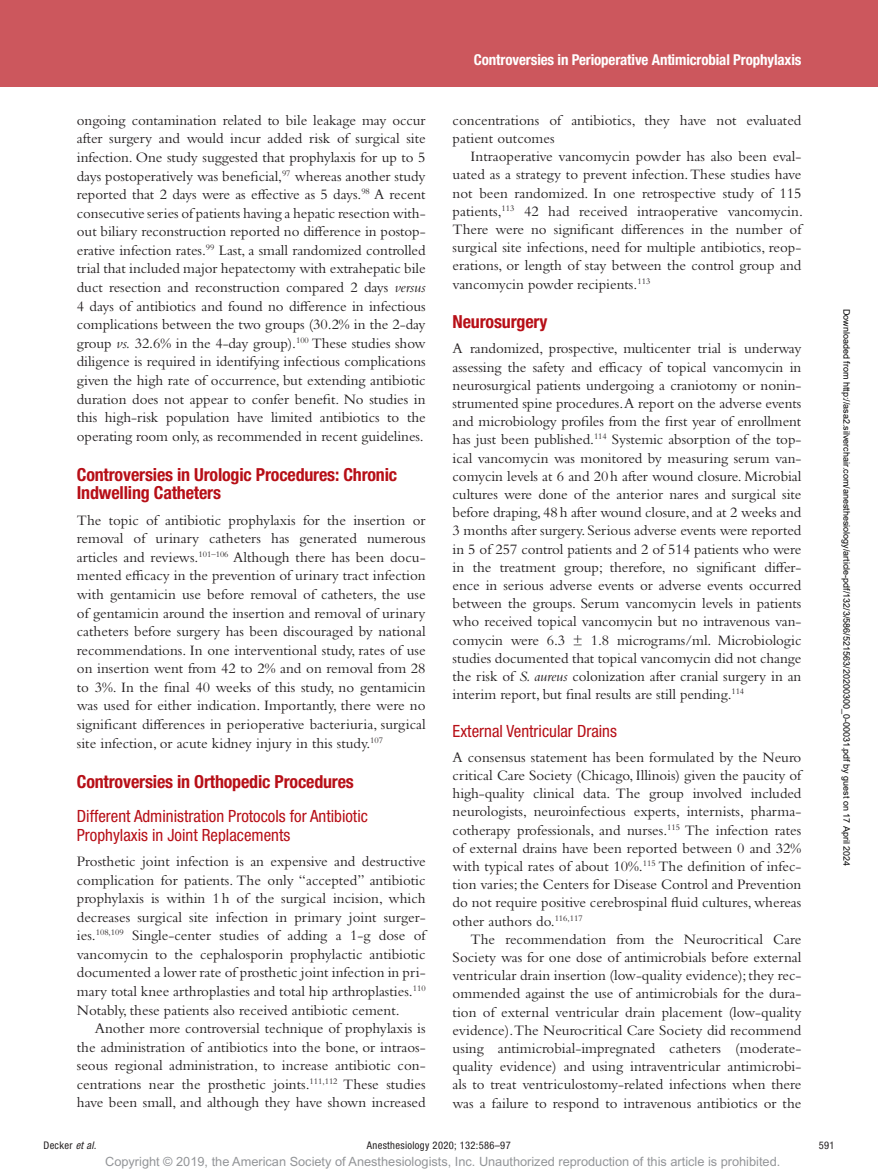
<style>
.page{position:relative;width:878px;height:1175px;background:#fff}
.page>*{position:absolute;margin:0;border:0;box-sizing:border-box;transform-origin:0 0}
.t1{font:700 condensed 18px/18.6px "Helvetica Neue LT Std";letter-spacing:-.01em;color:#b70f17}
.t2{font:condensed 16.8px/18.6px "Helvetica Neue LT Std";color:#b70f17}
.t3{font:15px/18.1px "Bembo Std";color:#231f20;text-align:justify}
.t4{font:700 condensed 15px "Helvetica Neue LT Std";letter-spacing:-.01em;color:#fff}
.t5{font:12.75px "Arial MT Std";color:#939598}
.t6{font:condensed 10.5px "Helvetica Neue LT Std";letter-spacing:.03em;color:#231f20}
.t7{font:9px "Arial";color:#000}
.s1{font-style:italic}
</style>
<div class="page">
<div style="left:0;top:0;width:878px;height:86px;background:#cc575d"></div>
<p class="t4" style="left:474px;top:51px;width:329px">Controversies in Perioperative Antimicrobial Prophylaxis</p>
<p class="t3" style="left:77px;top:111px;width:350px;line-height:18.6px">ongoing contamination related to bile leakage may occur after surgery and would incur added risk of surgical site infection. One study suggested that prophylaxis for up to 5 days postoperatively was beneficial,<sup>97</sup> whereas another study reported that 2 days were as effective as 5 days.<sup>98</sup> A recent consecutive series of patients having a hepatic resection with&shy;out biliary reconstruction reported no difference in postop&shy;erative infection rates.<sup>99</sup> Last, a small randomized controlled trial that included major hepatectomy with extrahepatic bile duct resection and reconstruction compared 2 days <span class="s1">versus </span>4 days of antibiotics and found no difference in infectious complications between the two groups (30.2% in the 2-day group <span class="s1">vs.</span> 32.6% in the 4-day group).<sup>100</sup> These studies show diligence is required in identifying infectious complications given the high rate of occurrence, but extending antibiotic duration does not appear to confer benefit. No studies in this high-risk population have limited antibiotics to the operating room only, as recommended in recent guidelines.</p>
<p class="t1" style="left:77px;top:465px;width:322px">Controversies in Urologic Procedures: Chronic<br>Indwelling Catheters</p>
<p class="t3" style="left:77px;top:510px;width:350px;line-height:18.6px">The topic of antibiotic prophylaxis for the insertion or removal of urinary catheters has generated numerous articles and reviews.<sup>101–106</sup> Although there has been docu&shy;mented efficacy in the prevention of urinary tract infection with gentamicin use before removal of catheters, the use of gentamicin around the insertion and removal of urinary catheters before surgery has been discouraged by national recommendations. In one interventional study, rates of use on insertion went from 42 to 2% and on removal from 28 to 3%. In the final 40 weeks of this study, no gentamicin was used for either indication. Importantly, there were no significant differences in perioperative bacteriuria, surgical site infection, or acute kidney injury in this study.<sup>107</sup></p>
<p class="t1" style="left:77px;top:772px;width:278px">Controversies in Orthopedic Procedures</p>
<p class="t2" style="left:77px;top:806px;width:292px">Different Administration Protocols for Antibiotic<br>Prophylaxis in Joint Replacements</p>
<p class="t3" style="left:77px;top:851px;width:350px;line-height:18.6px">Prosthetic joint infection is an expensive and destructive complication for patients. The only “accepted” antibiotic prophylaxis is within 1h of the surgical incision, which decreases surgical site infection in primary joint surger&shy;ies.<sup>108,109</sup> Single-center studies of adding a 1-g dose of vancomycin to the cephalosporin prophylactic antibiotic documented a lower rate of prosthetic joint infection in pri&shy;mary total knee arthroplasties and total hip arthroplasties.<sup>110<br></sup>Notably, these patients also received antibiotic cement.</p>
<p class="t3" style="left:77px;top:1018px;width:350px;line-height:18.6px;text-indent:18px">Another more controversial technique of prophylaxis is the administration of antibiotics into the bone, or intraos&shy;seous regional administration, to increase antibiotic con&shy;centrations near the prosthetic joints.<sup>111,112</sup> These studies have been small, and although they have shown increased</p>
<p class="t3" style="left:452px;top:111px;width:350px">concentrations of antibiotics, they have not evaluated patient outcomes</p>
<p class="t3" style="left:452px;top:147px;width:352px;text-indent:18px">Intraoperative vancomycin powder has also been eval&shy;uated as a strategy to prevent infection. These studies have not been randomized. In one retrospective study of 115 patients,<sup>113</sup> 42 had received intraoperative vancomycin.<br>There were no significant differences in the number of surgical site infections, need for multiple antibiotics, reop&shy;erations, or length of stay between the control group and vancomycin powder recipients.<sup>113</sup></p>
<p class="t1" style="left:452px;top:312px;width:96px">Neurosurgery</p>
<p class="t3" style="left:452px;top:339px;width:350px">A randomized, prospective, multicenter trial is underway assessing the safety and efficacy of topical vancomycin in neurosurgical patients undergoing a craniotomy or nonin&shy;strumented spine procedures. A report on the adverse events and microbiology profiles from the first year of enrollment has just been published.<sup>114</sup> Systemic absorption of the top&shy;ical vancomycin was monitored by measuring serum van&shy;comycin levels at 6 and 20h after wound closure. Microbial cultures were done of the anterior nares and surgical site before draping, 48h after wound closure, and at 2 weeks and 3 months after surgery. Serious adverse events were reported in 5 of 257 control patients and 2 of 514 patients who were in the treatment group; therefore, no significant differ&shy;ence in serious adverse events or adverse events occurred between the groups. Serum vancomycin levels in patients who received topical vancomycin but no intravenous van&shy;comycin were 6.3 ± 1.8 micrograms/ml. Microbiologic studies documented that topical vancomycin did not change the risk of <span class="s1">S. aureus</span> colonization after cranial surgery in an interim report, but final results are still pending.<sup>114</sup></p>
<p class="t2" style="left:452px;top:721px;width:166px">External Ventricular Drains</p>
<p class="t3" style="left:452px;top:747px;width:350px">A consensus statement has been formulated by the Neuro critical Care Society (Chicago, Illinois) given the paucity of high-quality clinical data. The group involved included neurologists, neuroinfectious experts, internists, pharma&shy;cotherapy professionals, and nurses.<sup>115</sup> The infection rates of external drains have been reported between 0 and 32% with typical rates of about 10%.<sup>115</sup> The definition of infec&shy;tion varies; the Centers for Disease Control and Prevention do not require positive cerebrospinal fluid cultures, whereas other authors do.<sup>116,117</sup></p>
<p class="t3" style="left:452px;top:929px;width:350px;text-indent:18px">The recommendation from the Neurocritical Care Society was for one dose of antimicrobials before external ventricular drain insertion (low-quality evidence); they rec&shy;ommended against the use of antimicrobials for the dura&shy;tion of external ventricular drain placement (low-quality evidence). The Neurocritical Care Society did recommend using antimicrobial-impregnated catheters (moderate&shy;quality evidence) and using intraventricular antimicrobi&shy;als to treat ventriculostomy-related infections when there was a failure to respond to intravenous antibiotics or the</p>
<p class="t7" style="left:850px;top:309px;width:559px;rotate:90deg">Downloaded from http://asa2.silverchair.com/anesthesiology/article-pdf/132/3/586/521563/20200300_0-00031.pdf by guest on 17 April 2024</p>
<p class="t6" style="left:44px;top:1139px;width:54px">Decker <span class="s1">et al.</span></p>
<p class="t6" style="left:372px;top:1139px;width:140px">nesthesiology 2020; 132:586–97</p>
<p class="t6" style="left:818px;top:1139px;width:17px">591</p>
<p class="t5" style="left:105px;top:1154px;width:676px">Copyright © 2019, the American Society of Anesthesiologists, Inc. Unauthorized reproduction of this article is prohibited.</p>
</div>
